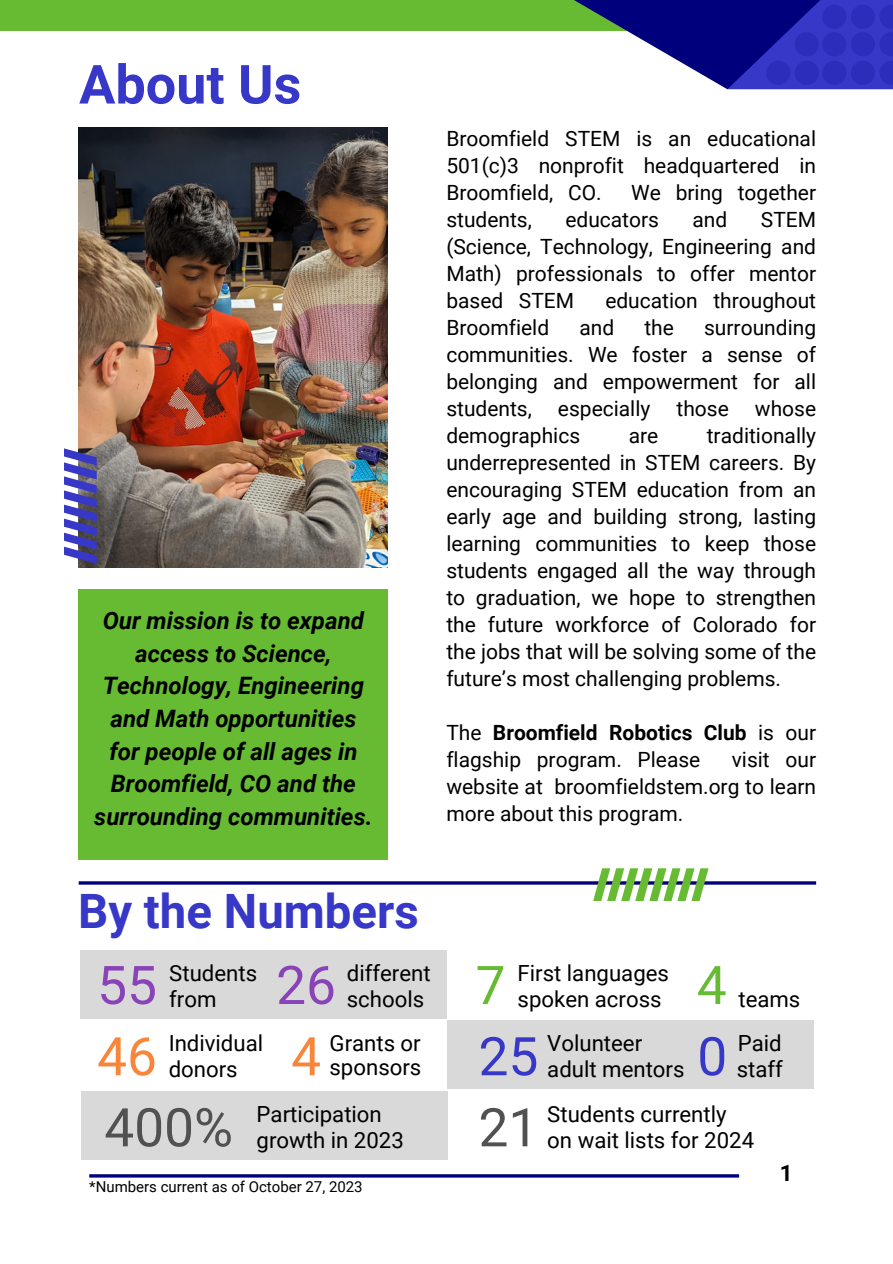
<style>
.page{position:relative;width:893px;height:1264px;background:#fff}
.page>*{position:absolute;margin:0;border:0;box-sizing:border-box;transform-origin:0 0}
.t1{font:700 54px "Roboto";color:#3737c8}
.t2{font:53.25px "Roboto";color:#515151}
.t3{font:53.25px "Roboto";color:#8942b8}
.t4{font:53.25px "Roboto";color:#3737c8}
.t5{font:53.25px "Roboto";color:#f8863a}
.t6{font:53.25px "Roboto";color:#6b3}
.t7{font:700 47.4px "Roboto";color:#3737c8}
.t8{font:italic 700 24px/32.5px "Roboto";color:#000;text-align:center}
.t9{font:700 22.5px "Roboto";color:#000}
.t10{font:22.2px/24.8px "Roboto";color:#000}
.t11{font:21px/27px "Roboto";color:#000;text-align:justify}
.t12{font:15px "Roboto";color:#000}
.s1{font-weight:700}
</style>
<div class="page">
<img style="left:78px;top:128px;width:309px;height:439px">
<div style="left:78px;top:589px;width:309px;height:270px;background:#6b3"></div>
<hr style="left:89px;top:1174px;width:650px;height:3px;background:#00007c">
<svg style="left:64px;top:448px;width:33px;height:115px"></svg>
<div style="left:0;top:0;width:699px;height:31px;background:#6b3"></div>
<svg style="left:574px;top:0;width:153px;height:89px"></svg>
<svg style="left:727px;top:0;width:165px;height:89px;background:#111194"></svg>
<svg style="left:766px;top:0;width:126px;height:84px;background:#2a2ab7"></svg>
<div style="left:447px;top:1019px;width:367px;height:69px;background:#d9d9d9"></div>
<div style="left:81px;top:1090px;width:366px;height:69px;background:#d9d9d9"></div>
<div style="left:81px;top:950px;width:366px;height:68px;background:#d9d9d9"></div>
<hr style="left:79px;top:881px;width:737px;height:3px;background:#00007c">
<svg style="left:593px;top:868px;width:115px;height:32px"></svg>
<p class="t1" style="left:79px;top:53px;width:224px">About Us</p>
<p class="t8" style="left:94px;top:604px;width:280px">Our mission is to expand access to Science,<br>Technology, Engineering and Math opportunities for people of all ages in<br>Broomfield, CO and the surrounding communities.</p>
<p class="t11" style="left:446px;top:126px;width:371px">Broomfield STEM is an educational 501(c)3 nonprofit headquartered in Broomfield, CO.</p>
<p class="t11" style="left:631px;top:180px;width:186px">We bring together</p>
<p class="t11" style="left:446px;top:207px;width:87px">students,</p>
<p class="t11" style="left:565px;top:207px;width:95px">educators</p>
<p class="t11" style="left:692px;top:207px;width:36px">and</p>
<p class="t11" style="left:446px;top:207px;width:371px;text-indent:314px">STEM (Science, Technology, Engineering and Math) professionals to offer mentor based STEM</p>
<p class="t11" style="left:605px;top:287px;width:212px">education throughout</p>
<p class="t11" style="left:446px;top:314px;width:104px">Broomfield</p>
<p class="t11" style="left:579px;top:314px;width:36px">and</p>
<p class="t11" style="left:644px;top:314px;width:31px">the</p>
<p class="t11" style="left:446px;top:314px;width:371px;text-indent:258px">surrounding communities. We foster a sense of belonging and empowerment for all students, especially those whose demographics</p>
<p class="t11" style="left:446px;top:422px;width:371px;text-indent:260px">traditionally underrepresented in STEM careers. By encouraging STEM education from an early age and building strong, lasting learning communities to keep those students engaged all the way through to graduation, we hope to strengthen the future workforce of Colorado for the jobs that will be solving some of the future’s most challenging problems.</p>
<p class="t11" style="left:446px;top:719px;width:371px">The <span class="s1">Broomfield Robotics Club</span> is our flagship program. Please</p>
<p class="t11" style="left:628px;top:422px;width:31px">are</p>
<p class="t11" style="left:446px;top:746px;width:371px;text-indent:285px">visit our website at broomfieldstem.org to learn more about this program.</p>
<p class="t7" style="left:78px;top:883px;width:342px">By the Numbers</p>
<p class="t3" style="left:97px;top:954px;width:61px">55</p>
<p class="t3" style="left:276px;top:954px;width:61px">26</p>
<p class="t10" style="left:347px;top:961px;width:85px">different</p>
<p class="t10" style="left:169px;top:961px;width:89px">Students</p>
<p class="t10" style="left:169px;top:986px;width:49px">from</p>
<p class="t10" style="left:347px;top:986px;width:79px">schools</p>
<p class="t5" style="left:97px;top:1025px;width:61px">46</p>
<p class="t10" style="left:169px;top:1031px;width:96px">Individual</p>
<p class="t10" style="left:169px;top:1056px;width:70px">donors</p>
<p class="t5" style="left:291px;top:1025px;width:31px">4</p>
<p class="t10" style="left:329px;top:1030px;width:93px">Grants or sponsors</p>
<p class="t2" style="left:104px;top:1096px;width:130px">400%</p>
<p class="t10" style="left:256px;top:1102px;width:127px">Participation</p>
<p class="t10" style="left:256px;top:1127px;width:149px">growth in 2023</p>
<p class="t12" style="left:89px;top:1177px;width:275px">*Numbers current as of October 27, 2023</p>
<p class="t6" style="left:475px;top:954px;width:31px">7</p>
<p class="t10" style="left:517px;top:961px;width:153px">First languages</p>
<p class="t10" style="left:517px;top:986px;width:145px">spoken across</p>
<p class="t6" style="left:696px;top:954px;width:31px">4</p>
<p class="t10" style="left:738px;top:986px;width:63px">teams</p>
<p class="t4" style="left:478px;top:1025px;width:61px">25</p>
<p class="t10" style="left:547px;top:1031px;width:96px">Volunteer</p>
<p class="t10" style="left:547px;top:1056px;width:139px">adult mentors</p>
<p class="t4" style="left:697px;top:1025px;width:31px">0</p>
<p class="t10" style="left:737px;top:1031px;width:45px">Paid</p>
<p class="t10" style="left:736px;top:1056px;width:48px">staff</p>
<p class="t2" style="left:478px;top:1096px;width:61px">21</p>
<p class="t10" style="left:547px;top:1102px;width:181px">Students currently</p>
<p class="t10" style="left:547px;top:1127px;width:208px">on wait lists for 2024</p>
<p class="t9" style="left:779px;top:1160px;width:14px">1</p>
</div>
